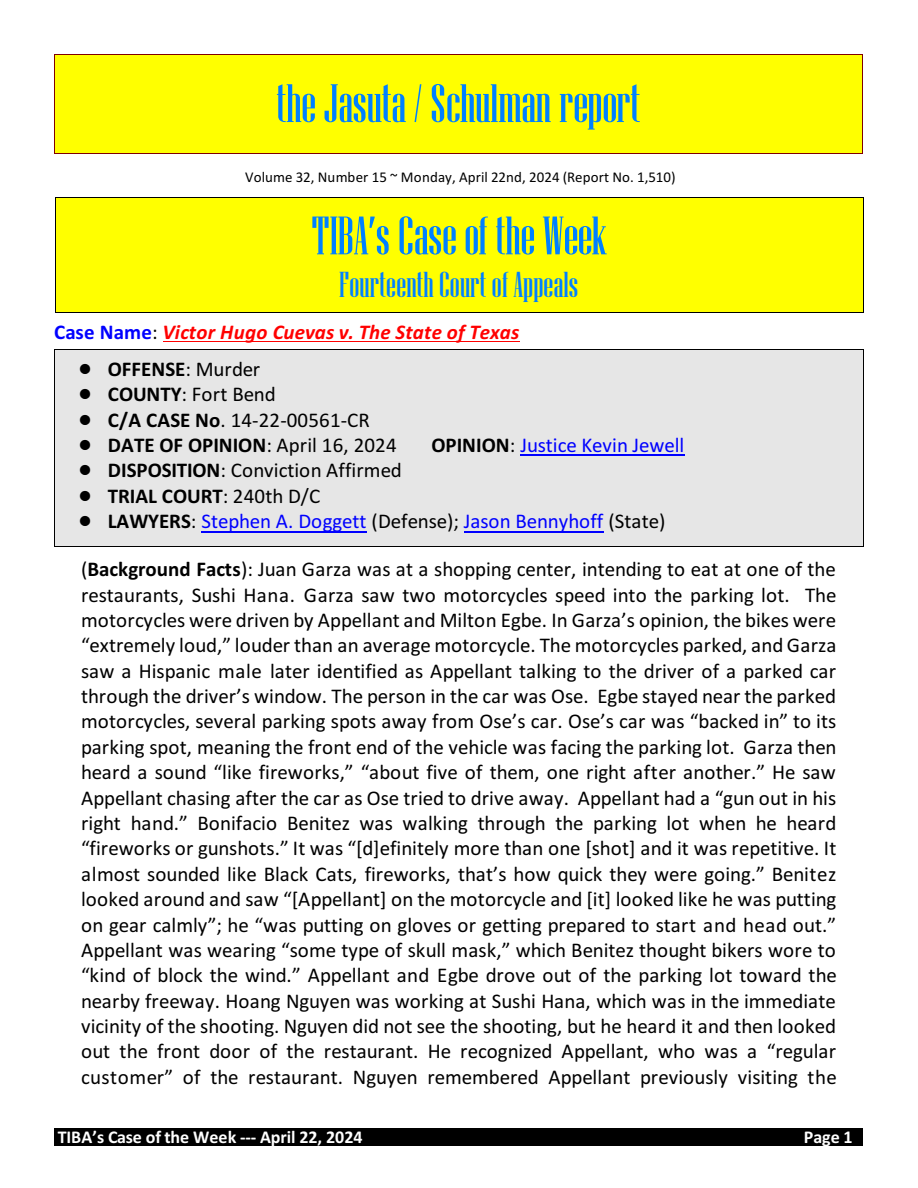
<style>
.page{position:relative;width:918px;height:1188px;background:#fff}
.page>*{position:absolute;margin:0;border:0;box-sizing:border-box;transform-origin:0 0}
.t1{font:54px "Niagara Solid";letter-spacing:-.005em;color:#0080ff}
.t2{font:36px "Niagara Solid";letter-spacing:.005em;color:#0080ff}
.t3{font:21px/25.3px "Calibri";color:#000}
.t4{font:italic 700 21px/36.8px "Calibri";letter-spacing:.015em;color:#f00}
.t5{font:21px "Calibri";letter-spacing:-.01em;color:#00f}
.t6{font:700 18px "Calibri";color:#fff}
.t7{font:15px "Calibri";color:#000}
.s1{font-style:normal;color:#00f}
.s2{font-weight:400;font-style:normal;color:#000}
.s3{font-style:normal;color:#000}
.s4{font-weight:700}
.s5{font-weight:700;color:#000}
.s6{color:#000}
.s7{color:#00f}
</style>
<div class="page">
<div style="left:55px;top:198px;width:808px;height:115px;background:#ff0"></div>
<div style="left:55px;top:349px;width:808px;height:197px;background:#e6e6e6"></div>
<div style="left:54px;top:54px;width:809px;height:99px;background:#ff0"></div>
<hr style="left:163px;top:341px;width:356px;height:1px;background:#f00">
<hr style="left:521px;top:455px;width:164px;height:1px;background:#00f">
<hr style="left:201px;top:531px;width:166px;height:1px;background:#00f">
<hr style="left:464px;top:531px;width:140px;height:1px;background:#00f">
<hr style="left:54px;top:1128px;width:4px;height:18px;background:#000">
<div style="left:58px;top:1128px;width:804px;height:18px;background:#000"></div>
<h1 class="t1" style="left:276px;top:79px;width:365px">the Jasuta / Schulman report</h1>
<p class="t7" style="left:245px;top:171px;width:432px">Volume 32, Number 15 ~ Monday, April 22nd, 2024 (Report No. 1,510)</p>
<h1 class="t1" style="left:312px;top:211px;width:297px">TIBA’s Case of the Week</h1>
<h2 class="t2" style="left:339px;top:268px;width:241px">Fourteenth Court of Appeals</h2>
<p class="t4" style="left:108px;top:315px;width:413px;text-indent:-54px"><span class="s1">Case Name</span><span class="s2">:</span> Victor Hugo Cuevas v. The State of Texas<br><span class="s3">OFFENSE</span><span class="s2">: Murder</span></p>
<p class="t3" style="left:108px;top:383px;width:290px"><span class="s4">COUNTY</span>: Fort Bend<br><span class="s4">C/A CASE No</span>. 14-22-00561-CR<br><span class="s4">DATE OF OPINION</span>: April 16, 2024</p>
<p class="t5" style="left:431px;top:436px;width:254px"><span class="s5">OPINION</span><span class="s6">:</span> Justice Kevin Jewell</p>
<p class="t3" style="left:108px;top:459px;width:559px"><span class="s4">DISPOSITION</span>: Conviction Affirmed<br><span class="s4">TRIAL COURT</span>: 240th D/C<br><span class="s4">LAWYERS</span>: <span class="s7">Stephen A. Doggett</span> (Defense); <span class="s7">Jason Bennyhoff</span> (State)</p>
<p class="t3" style="left:81px;top:558px;width:757px;text-align:justify">(<span class="s4">Background Facts</span>): Juan Garza was at a shopping center, intending to eat at one of the restaurants, Sushi Hana. Garza saw two motorcycles speed into the parking lot. The motorcycles were driven by Appellant and Milton Egbe. In Garza’s opinion, the bikes were “extremely loud,” louder than an average motorcycle. The motorcycles parked, and Garza saw a Hispanic male later identified as Appellant talking to the driver of a parked car through the driver’s window. The person in the car was Ose. Egbe stayed near the parked motorcycles, several parking spots away from Ose’s car. Ose’s car was “backed in” to its parking spot, meaning the front end of the vehicle was facing the parking lot. Garza then heard a sound “like fireworks,” “about five of them, one right after another.” He saw Appellant chasing after the car as Ose tried to drive away. Appellant had a “gun out in his right hand.” Bonifacio Benitez was walking through the parking lot when he heard “fireworks or gunshots.” It was “[d]efinitely more than one [shot] and it was repetitive. It almost sounded like Black Cats, fireworks, that’s how quick they were going.” Benitez looked around and saw “[Appellant] on the motorcycle and [it] looked like he was putting on gear calmly”; he “was putting on gloves or getting prepared to start and head out.” Appellant was wearing “some type of skull mask,” which Benitez thought bikers wore to “kind of block the wind.” Appellant and Egbe drove out of the parking lot toward the nearby freeway. Hoang Nguyen was working at Sushi Hana, which was in the immediate vicinity of the shooting. Nguyen did not see the shooting, but he heard it and then looked out the front door of the restaurant. He recognized Appellant, who was a “regular customer” of the restaurant. Nguyen remembered Appellant previously visiting the</p>
<p class="t6" style="left:58px;top:1129px;width:306px">TIBA’s Case of the Week --- April 22, 2024</p>
<p class="t6" style="left:804px;top:1129px;width:51px">Page 1</p>
</div>
